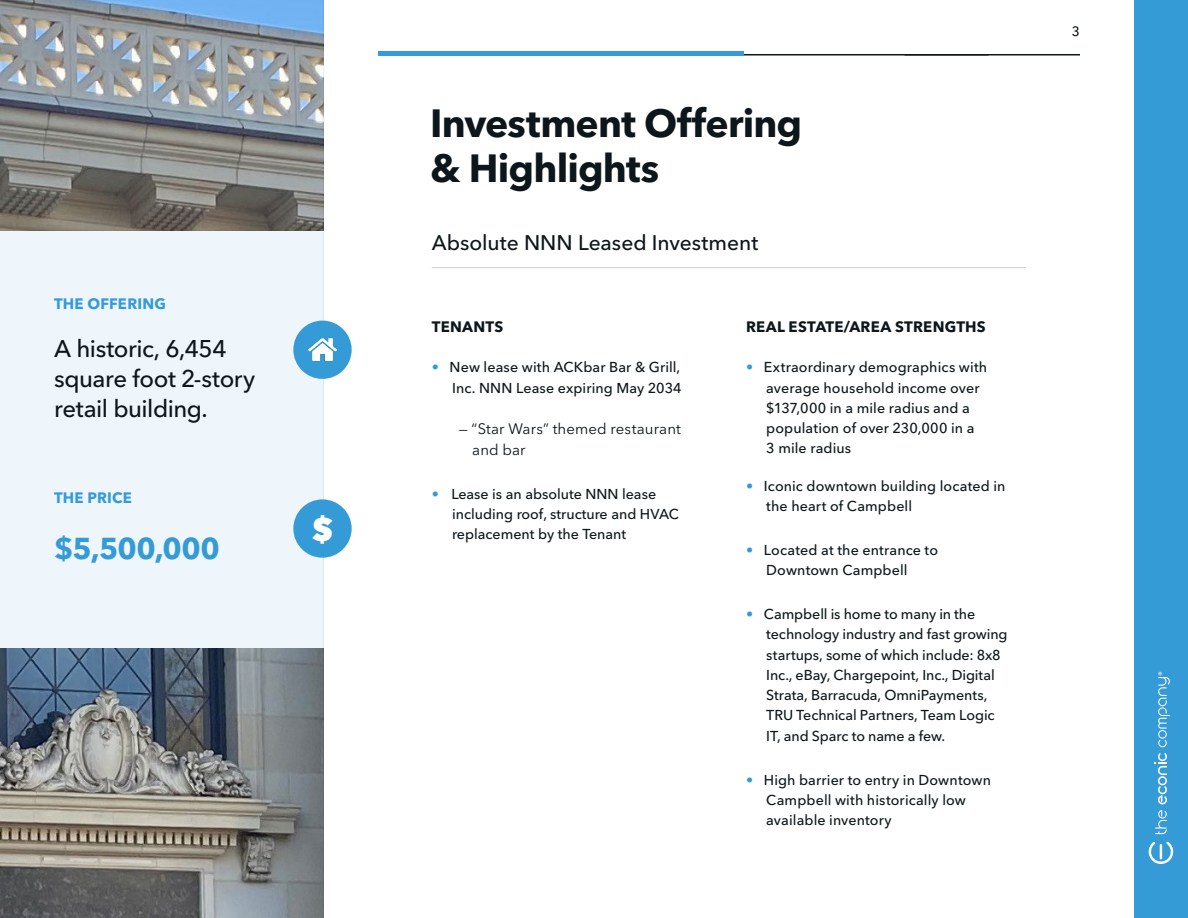
<style>
.page{position:relative;width:1188px;height:918px;background:#fff}
.page>*{position:absolute;margin:0;border:0;box-sizing:border-box;transform-origin:0 0}
.t1{font:700 39px/45px "Avenir Next LT Pro";letter-spacing:-.02em;color:#0d161a}
.t2{font:800 33px "Avenir Next LT Pro";color:#fff}
.t3{font:700 30px "Avenir Next LT Pro";letter-spacing:-.015em;color:#359bd6}
.t4{font:500 24px/30px "Avenir Next LT Pro";letter-spacing:-.02em;color:#0d161a}
.t5{font:500 21px "Avenir Next LT Pro";color:#0d161a}
.t6{font:15px/21px "Avenir Next LT Pro";letter-spacing:.005em;color:#0d161a}
.t7{font:700 15px "Avenir Next LT Pro";letter-spacing:.01em;color:#0d161a}
.t8{font:700 15px "Avenir Next LT Pro";letter-spacing:.01em;color:#359bd6}
.t9{font:500 14.25px/20.2px "Avenir Next LT Pro";letter-spacing:.005em;color:#0d161a}
.t10{font:500 13.5px "Avenir Next LT Pro";color:#0d161a}
.s1{color:#359bd6}
</style>
<div class="page">
<div style="left:1134px;top:0;width:54px;height:918px;background:#359bd6"></div>
<img style="left:0;top:0;width:323px;height:231px">
<img style="left:0;top:648px;width:323px;height:270px">
<div style="left:0;top:231px;width:324px;height:417px;background:#eef5fb"></div>
<hr style="left:905px;top:54px;width:175px;height:2px;background:#0d161a">
<hr style="left:434px;top:54px;width:555px;height:2px;background:#0d161a">
<div style="left:378px;top:51px;width:366px;height:5px;background:#359bd6"></div>
<hr style="left:323px;top:0;width:1px;height:918px;background:#eaf2fa">
<div style="left:293px;top:321px;width:59px;height:58px;background:#359bd6;border-radius:50%"></div>
<img style="left:308px;top:338px;width:29px;height:24px">
<div style="left:293px;top:499px;width:59px;height:59px;background:#359bd6;border-radius:50%"></div>
<hr style="left:432px;top:267px;width:594px;height:1px;background:#d6d5d6">
<svg style="left:1149px;top:842px;width:24px;height:22px"></svg>
<svg style="left:1155px;top:810px;width:12px;height:24px"></svg>
<svg style="left:1154px;top:753px;width:13px;height:51px"></svg>
<svg style="left:1158px;top:672px;width:12px;height:75px"></svg>
<p class="t8" style="left:54px;top:295px;width:113px">THE OFFERING</p>
<p class="t4" style="left:54px;top:334px;width:203px">A historic, 6,454 square foot 2-story retail building.</p>
<p class="t8" style="left:54px;top:489px;width:79px">THE PRICE</p>
<p class="t3" style="left:54px;top:530px;width:167px">$5,500,000</p>
<p class="t2" style="left:311px;top:509px;width:25px">$</p>
<p class="t1" style="left:430px;top:101px;width:373px">Investment Offering &amp; Highlights</p>
<p class="t5" style="left:432px;top:230px;width:328px">Absolute NNN Leased Investment</p>
<p class="t7" style="left:432px;top:317px;width:73px">TENANTS</p>
<p class="t9" style="left:432px;top:357px;width:251px;text-align:right"><span class="s1">•</span> New lease with ACKbar Bar &amp; Grill,<br>Inc. NNN Lease expiring May 2034</p>
<p class="t6" style="left:472px;top:418px;width:210px;text-indent:-14px">— “Star Wars” themed restaurant and bar</p>
<p class="t9" style="left:452px;top:484px;width:228px;text-indent:-20px"><span class="s1">•</span> Lease is an absolute NNN lease including roof, structure and HVAC replacement by the Tenant</p>
<p class="t7" style="left:746px;top:317px;width:241px">REAL ESTATE/AREA STRENGTHS</p>
<p class="t9" style="left:766px;top:357px;width:222px;text-indent:-20px"><span class="s1">•</span> Extraordinary demographics with average household income over $137,000 in a mile radius and a population of over 230,000 in a<br>3 mile radius</p>
<p class="t9" style="left:766px;top:476px;width:241px;text-indent:-20px"><span class="s1">•</span> Iconic downtown building located in the heart of Campbell</p>
<p class="t9" style="left:766px;top:540px;width:173px;text-indent:-20px"><span class="s1">•</span> Located at the entrance to<br>Downtown Campbell</p>
<p class="t9" style="left:766px;top:604px;width:243px;text-indent:-20px"><span class="s1">•</span> Campbell is home to many in the technology industry and fast growing startups, some of which include: 8x8<br>Inc., eBay, Chargepoint, Inc., Digital Strata, Barracuda, OmniPayments, TRU Technical Partners, Team Logic IT, and Sparc to name a few.</p>
<p class="t9" style="left:766px;top:770px;width:226px;text-indent:-20px"><span class="s1">•</span> High barrier to entry in Downtown<br>Campbell with historically low available inventory</p>
<p class="t10" style="left:1072px;top:23px;width:10px">3</p>
</div>
